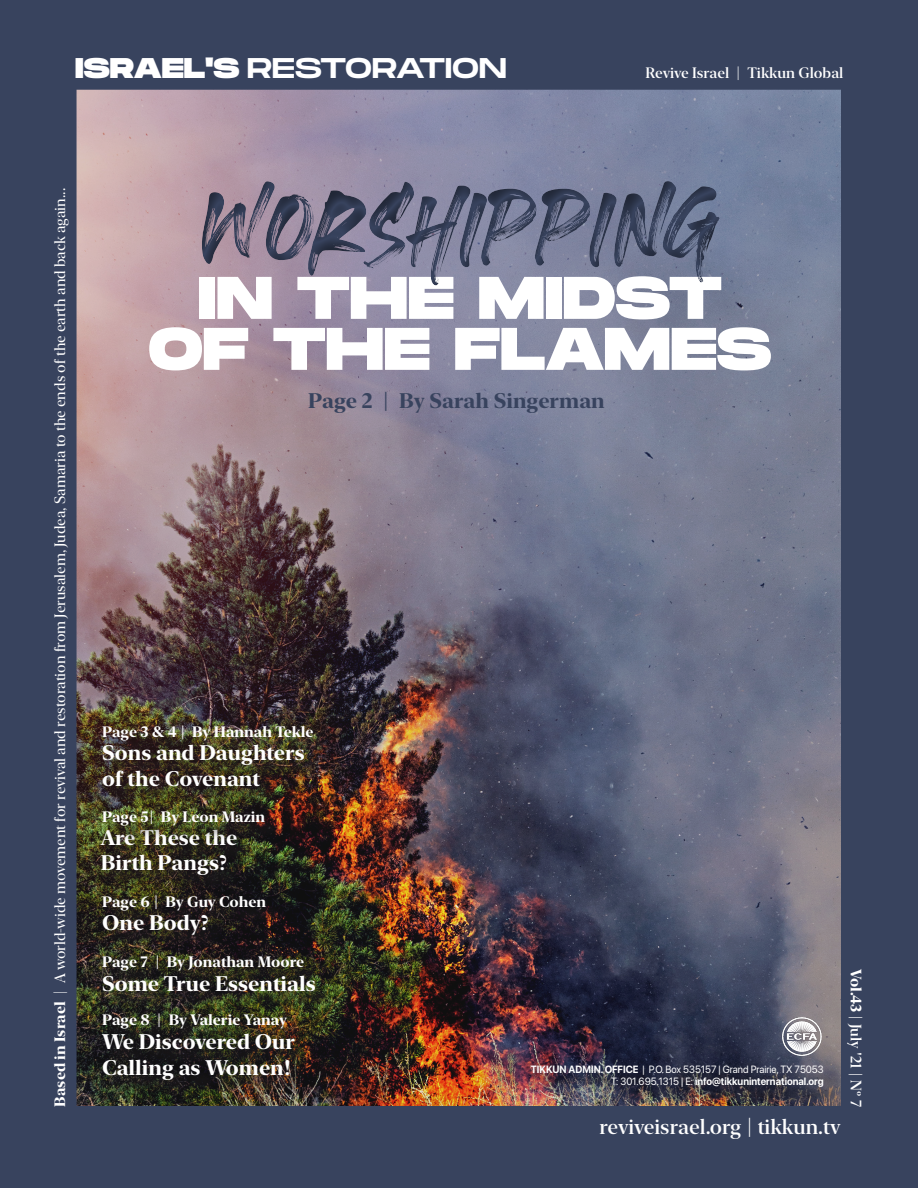
<style>
.page{position:relative;width:918px;height:1188px;background:#fff}
.page>*{position:absolute;margin:0;border:0;box-sizing:border-box;transform-origin:0 0}
.t1{font:147px "Heaters";color:#38435e}
.t2{font:800 60px "Monument Extended";color:#fff}
.t3{font:28.5px "Monument Extended";letter-spacing:-.015em;color:#fff}
.t4{font:21px/25.5px "New York";color:#fff}
.t5{font:500 21px "New York Extra Large";color:#fff}
.t6{font:21px "New York";color:#38435e}
.t7{font:15px "New York Extra Large";color:#fff}
.t8{font:15px "New York";color:#fff}
.t9{font:500 15px "New York Extra Large";color:#fff}
.t10{font:10.5px "SF Pro Display";color:#fff;scale:.95 1}
.t11{font:700 10.5px "SF Pro Display";color:#fff;scale:.95 1}
.s1{font-weight:800}
.s2{font-weight:700}
.s3{font-weight:400}
</style>
<div class="page">
<img style="left:77px;top:90px;width:764px;height:1017px">
<div style="left:0;top:90px;width:77px;height:1017px;background:#38435e"></div>
<div style="left:841px;top:0;width:77px;height:1188px;background:#38435e"></div>
<div style="left:0;top:0;width:841px;height:90px;background:#38435e"></div>
<div style="left:0;top:1107px;width:918px;height:81px;background:#38435e"></div>
<img style="left:781px;top:1016px;width:41px;height:41px">
<div style="left:106px;top:1016px;width:198px;height:31px;background:#231f20;opacity:.75"></div>
<div style="left:105px;top:1037px;width:208px;height:61px;background:#231f20;opacity:.75"></div>
<div style="left:106px;top:958px;width:216px;height:31px;background:#231f20;opacity:.75"></div>
<div style="left:105px;top:979px;width:228px;height:31px;background:#231f20;opacity:.75"></div>
<div style="left:104px;top:832px;width:151px;height:62px;background:#231f20;opacity:.75"></div>
<div style="left:534px;top:1068px;width:308px;height:38px;background:#231f20;opacity:.75"></div>
<div style="left:106px;top:729px;width:225px;height:30px;background:#231f20;opacity:.75"></div>
<div style="left:105px;top:748px;width:217px;height:57px;background:#231f20;opacity:.75"></div>
<div style="left:106px;top:899px;width:178px;height:30px;background:#231f20;opacity:.75"></div>
<div style="left:105px;top:918px;width:121px;height:36px;background:#231f20;opacity:.75"></div>
<div style="left:186px;top:162px;width:548px;height:132px;background:#231f20;opacity:.5"></div>
<div style="left:106px;top:813px;width:177px;height:31px;background:#231f20;opacity:.75"></div>
<p class="t3" style="left:75px;top:47px;width:433px"><span class="s1">ISRAEL'S</span> RESTORATION</p>
<p class="t9" style="left:645px;top:64px;width:200px">Revive Israel | Tikkun Global</p>
<p class="t7" style="left:51px;top:1107px;width:920px;rotate:-90deg"><span class="s2">Based in Israel</span> | A world-wide movement for revival and restoration from Jerusalem, Judea, Samaria to the ends of the earth and back again...</p>
<h1 class="t1" style="left:201px;top:166px;width:520px">WORSHIPPING</h1>
<p class="t2" style="left:198px;top:254px;width:525px">IN THE MIDST</p>
<p class="t2" style="left:149px;top:305px;width:624px">OF THE FLAMES</p>
<p class="t6" style="left:308px;top:388px;width:298px">Page 2 | By Sarah Singerman</p>
<p class="t8" style="left:102px;top:723px;width:213px">Page 3 &amp; 4 | By Hannah Tekle</p>
<p class="t4" style="left:102px;top:740px;width:204px">Sons and Daughters of the Covenant</p>
<p class="t8" style="left:102px;top:808px;width:165px">Page 5| By Leon Mazin</p>
<p class="t4" style="left:101px;top:825px;width:138px">Are These the</p>
<p class="t4" style="left:101px;top:850px;width:128px">Birth Pangs?</p>
<p class="t8" style="left:102px;top:893px;width:166px">Page 6 | By Guy Cohen</p>
<p class="t4" style="left:102px;top:910px;width:108px">One Body?</p>
<p class="t8" style="left:102px;top:952px;width:204px">Page 7 | By Jonathan Moore</p>
<p class="t4" style="left:102px;top:971px;width:215px">Some True Essentials</p>
<p class="t8" style="left:102px;top:1010px;width:186px">Page 8 | By Valerie Yanay</p>
<p class="t4" style="left:102px;top:1029px;width:194px">We Discovered Our<br>Calling as Women!</p>
<p class="t10" style="left:531px;top:1063px;width:310px"><span class="s2">TIKKUN ADMIN. OFFICE</span> | P.O. Box 535157 | Grand Prairie, TX 75053</p>
<p class="t11" style="left:611px;top:1076px;width:225px"><span class="s3">T: 301.695.1315 | E:</span> info@tikkuninternational.org</p>
<p class="t9" style="left:865px;top:969px;width:139px;rotate:90deg"><span class="s2">Vol.43</span> | July '21 | Nº 7</p>
<p class="t5" style="left:600px;top:1113px;width:243px">reviveisrael.org | tikkun.tv</p>
</div>
